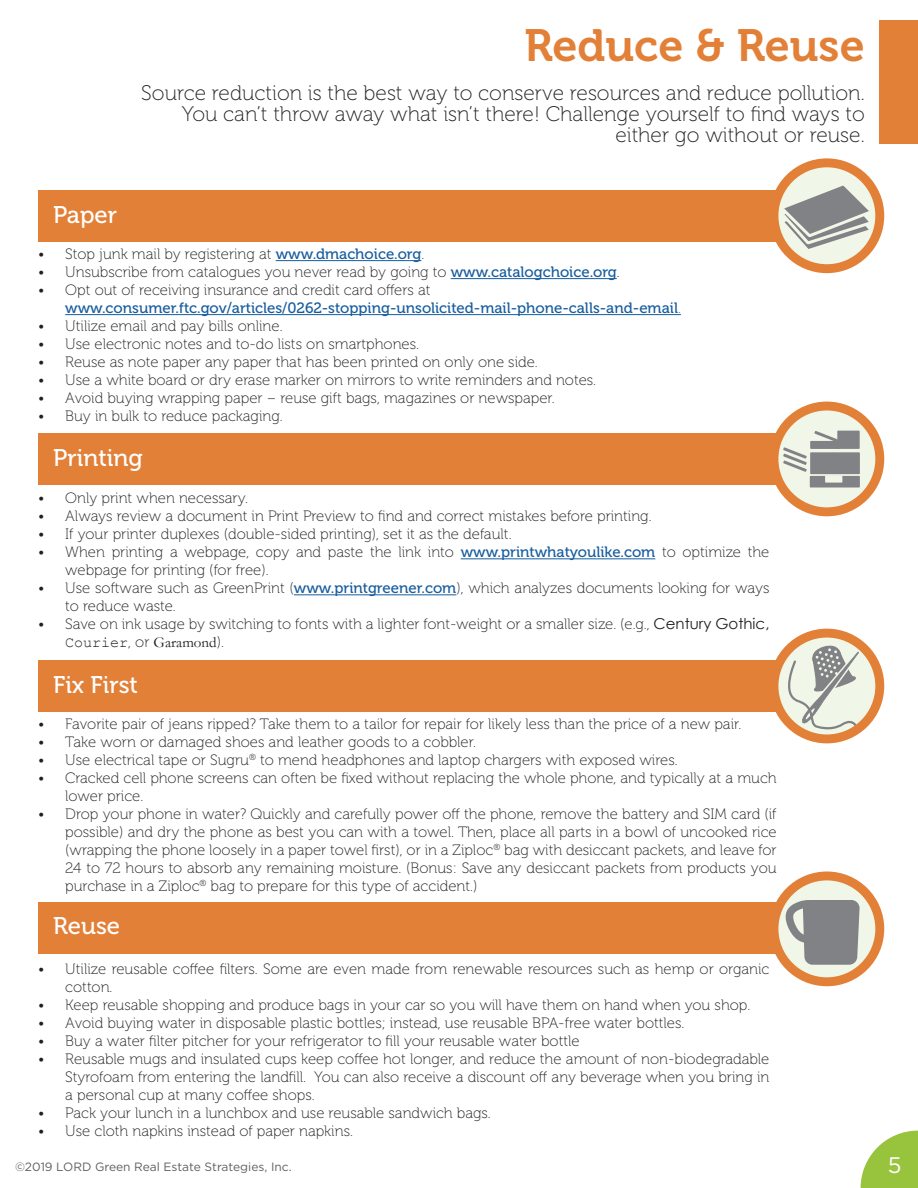
<style>
.page{position:relative;width:918px;height:1188px;background:#fff}
.page>*{position:absolute;margin:0;border:0;box-sizing:border-box;transform-origin:0 0}
.t1{font:45px "Museo 700";color:#e38038}
.t2{font:24px "Museo 500";color:#fff}
.t3{font:22.5px "Gotham";color:#fff}
.t4{font:21px/21px "Museo 100";color:#231f20;text-align:right}
.t5{font:15px/18px "Museo 100";color:#231f20}
.t6{font:15px/18px "Museo 500";color:#175d9e}
.t7{font:12px "Gotham";color:#5f615e}
.s1{font-family:"Museo 500";color:#175d9e}
.s2{font-family:"Museo 100";color:#231f20}
.s3{font-family:"Museo 100"}
.s4{font-family:"Century Gothic"}
.s5{font-family:"Courier New"}
.s6{font-family:"Garamond"}
</style>
<div class="page">
<div style="left:38px;top:902px;width:789px;height:51px;background:#e38038"></div>
<div style="left:38px;top:660px;width:789px;height:52px;background:#e38038"></div>
<div style="left:38px;top:433px;width:789px;height:52px;background:#e38038"></div>
<div style="left:38px;top:190px;width:789px;height:51px;background:#e38038"></div>
<svg style="left:775px;top:402px;width:109px;height:114px"></svg>
<svg style="left:770px;top:158px;width:114px;height:115px"></svg>
<svg style="left:770px;top:872px;width:114px;height:114px"></svg>
<svg style="left:775px;top:629px;width:109px;height:114px"></svg>
<div style="left:880px;top:20px;width:38px;height:124px;background:#e38038"></div>
<hr style="left:276px;top:260px;width:145px;height:1px;background:#175d9e">
<hr style="left:451px;top:278px;width:166px;height:1px;background:#175d9e">
<hr style="left:65px;top:314px;width:616px;height:1px;background:#175d9e">
<hr style="left:461px;top:558px;width:194px;height:1px;background:#175d9e">
<hr style="left:294px;top:594px;width:162px;height:1px;background:#175d9e">
<svg style="left:861px;top:1131px;width:57px;height:57px"></svg>
<p class="t2" style="left:53px;top:201px;width:65px">Paper</p>
<p class="t1" style="left:524px;top:20px;width:342px">Reduce &amp; Reuse</p>
<p class="t4" style="left:141px;top:83px;width:725px">Source reduction is the best way to conserve resources and reduce pollution.<br>You can’t throw away what isn’t there! Challenge yourself to find ways to either go without or reuse.</p>
<p class="t5" style="left:38px;top:245px;width:388px">• Stop junk mail by registering at <span class="s1">www.dmachoice.org</span>.</p>
<p class="t5" style="left:38px;top:263px;width:583px">• Unsubscribe from catalogues you never read by going to <span class="s1">www.catalogchoice.org</span>.</p>
<p class="t6" style="left:65px;top:281px;width:617px;text-indent:-27px"><span class="s2">• Opt out of receiving insurance and credit card offers at </span>www.consumer.ftc.gov/articles/0262-stopping-unsolicited-mail-phone-calls-and-email<span class="s3">.</span></p>
<p class="t5" style="left:38px;top:317px;width:246px">• Utilize email and pay bills online.</p>
<p class="t5" style="left:38px;top:335px;width:382px">• Use electronic notes and to-do lists on smartphones.</p>
<p class="t5" style="left:38px;top:353px;width:501px">• Reuse as note paper any paper that has been printed on only one side.</p>
<p class="t5" style="left:38px;top:371px;width:559px">• Use a white board or dry erase marker on mirrors to write reminders and notes.</p>
<p class="t5" style="left:38px;top:389px;width:518px">• Avoid buying wrapping paper – reuse gift bags, magazines or newspaper.</p>
<p class="t5" style="left:38px;top:407px;width:246px">• Buy in bulk to reduce packaging.</p>
<p class="t2" style="left:53px;top:444px;width:91px">Printing</p>
<p class="t5" style="left:38px;top:490px;width:211px">• Only print when necessary.</p>
<p class="t5" style="left:38px;top:508px;width:615px">• Always review a document in Print Preview to find and correct mistakes before printing.</p>
<p class="t5" style="left:38px;top:526px;width:475px">• If your printer duplexes (double-sided printing), set it as the default.</p>
<p class="t5" style="left:65px;top:544px;width:706px;text-indent:-27px">• When printing a webpage, copy and paste the link into <span class="s1">www.printwhatyoulike.com</span> to optimize the webpage for printing (for free).</p>
<p class="t5" style="left:65px;top:580px;width:706px;text-indent:-27px">• Use software such as GreenPrint (<span class="s1">www.printgreener.com</span>), which analyzes documents looking for ways to reduce waste.</p>
<p class="t5" style="left:65px;top:616px;width:706px;text-indent:-27px">• Save on ink usage by switching to fonts with a lighter font-weight or a smaller size. (e.g., <span class="s4">Century Gothic,<br></span><span class="s5">Courier</span>, or <span class="s6">Garamond</span>).</p>
<p class="t2" style="left:53px;top:671px;width:86px">Fix First</p>
<p class="t5" style="left:38px;top:715px;width:705px">• Favorite pair of jeans ripped? Take them to a tailor for repair for likely less than the price of a new pair.</p>
<p class="t5" style="left:38px;top:733px;width:439px">• Take worn or damaged shoes and leather goods to a cobbler.</p>
<p class="t5" style="left:38px;top:751px;width:641px">• Use electrical tape or Sugru<sup>®</sup> to mend headphones and laptop chargers with exposed wires.</p>
<p class="t5" style="left:65px;top:769px;width:713px;text-indent:-27px">• Cracked cell phone screens can often be fixed without replacing the whole phone, and typically at a much lower price.</p>
<p class="t5" style="left:65px;top:805px;width:713px;text-align:justify;text-indent:-27px">• Drop your phone in water? Quickly and carefully power off the phone, remove the battery and SIM card (if possible) and dry the phone as best you can with a towel. Then, place all parts in a bowl of uncooked rice (wrapping the phone loosely in a paper towel first), or in a Ziploc<sup>®</sup> bag with desiccant packets, and leave for 24 to 72 hours to absorb any remaining moisture. (Bonus: Save any desiccant packets from products you purchase in a Ziploc<sup>®</sup> bag to prepare for this type of accident.)</p>
<p class="t2" style="left:53px;top:913px;width:68px">Reuse</p>
<p class="t5" style="left:65px;top:960px;width:706px;text-indent:-27px">• Utilize reusable coffee filters. Some are even made from renewable resources such as hemp or organic cotton.</p>
<p class="t5" style="left:38px;top:996px;width:713px">• Keep reusable shopping and produce bags in your car so you will have them on hand when you shop.</p>
<p class="t5" style="left:38px;top:1014px;width:648px">• Avoid buying water in disposable plastic bottles; instead, use reusable BPA-free water bottles.</p>
<p class="t5" style="left:38px;top:1032px;width:543px">• Buy a water filter pitcher for your refrigerator to fill your reusable water bottle</p>
<p class="t5" style="left:65px;top:1050px;width:706px;text-align:justify;text-indent:-27px">• Reusable mugs and insulated cups keep coffee hot longer, and reduce the amount of non-biodegradable Styrofoam from entering the landfill. You can also receive a discount off any beverage when you bring in a personal cup at many coffee shops.</p>
<p class="t5" style="left:38px;top:1104px;width:454px">• Pack your lunch in a lunchbox and use reusable sandwich bags.</p>
<p class="t5" style="left:38px;top:1122px;width:316px">• Use cloth napkins instead of paper napkins.</p>
<p class="t7" style="left:15px;top:1159px;width:278px">©2019 LORD Green Real Estate Strategies, Inc.</p>
<p class="t3" style="left:888px;top:1151px;width:15px">5</p>
</div>
